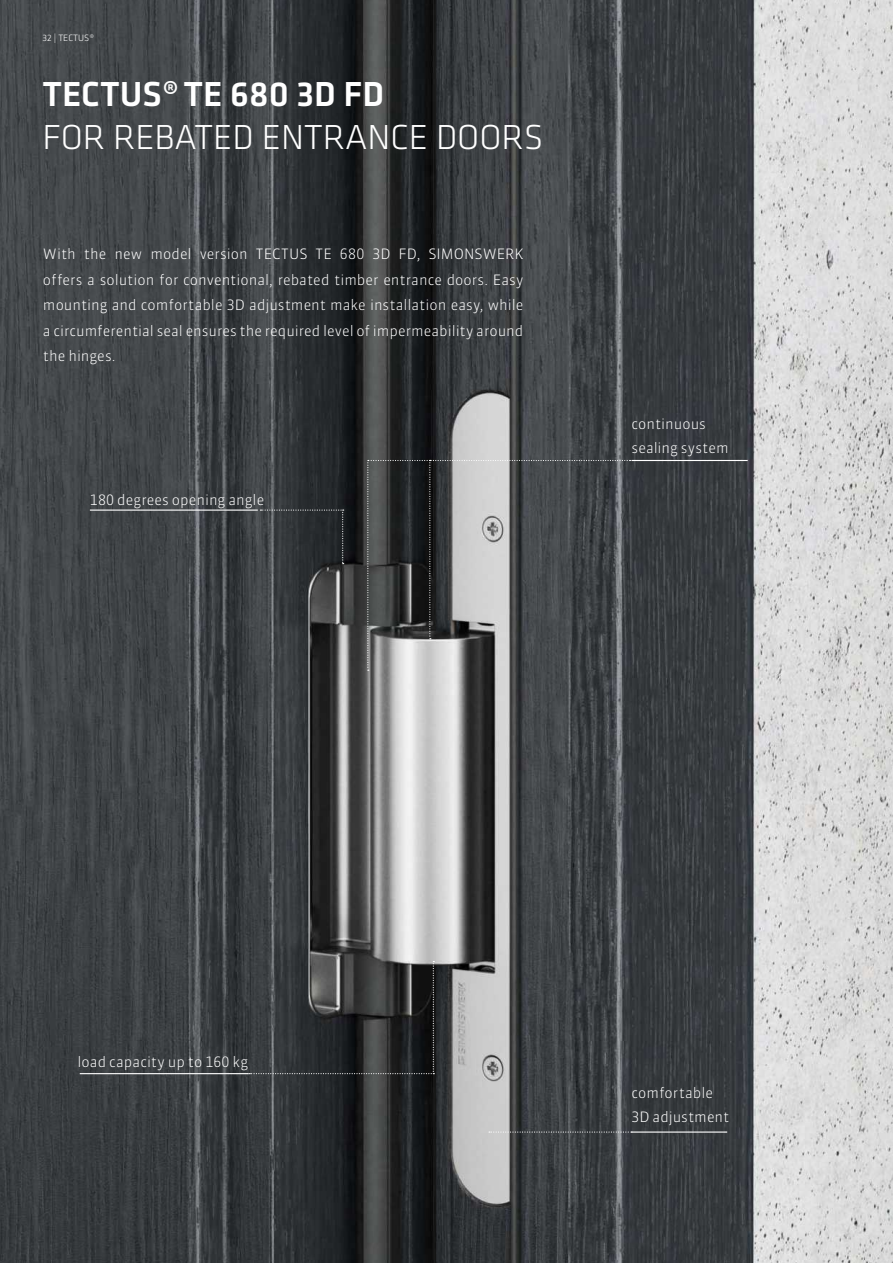
<style>
.page{position:relative;width:893px;height:1263px;background:#fff}
.page>*{position:absolute;margin:0;border:0;box-sizing:border-box;transform-origin:0 0}
.t1{font:300 36px "Klavika";color:#fff}
.t2{font:500 36px "Klavika";color:#fff}
.t3{font:300 14.25px/25.5px "Simonswerk Sanuk";color:#fff}
.t4{font:300 9.45px "Klavika";color:#fff}
</style>
<div class="page">
<img style="left:0;top:0;width:893px;height:1263px">
<svg style="left:367px;top:460px;width:263px;height:211px;background:#5f6163"></svg>
<svg style="left:260px;top:509px;width:84px;height:55px;background:#323639"></svg>
<hr style="left:631px;top:1131px;width:96px;height:1px;background:#fff">
<svg style="left:489px;top:1131px;width:143px;height:1px"></svg>
<hr style="left:631px;top:460px;width:117px;height:1px;background:#fff">
<hr style="left:90px;top:509px;width:168px;height:2px;background:#fff">
<hr style="left:80px;top:1073px;width:169px;height:1px;background:#fff">
<svg style="left:249px;top:961px;width:185px;height:113px;background:#37393a"></svg>
<p class="t4" style="left:43px;top:33px;width:27px">32 | TECTUS</p>
<p class="t4" style="left:89px;top:33px;width:6px">®</p>
<h1 class="t2" style="left:43px;top:74px;width:338px">TECTUS®TE 680 3D FD</h1>
<h1 class="t1" style="left:43px;top:117px;width:497px">FOR RE BATED ENTRANCE DOORS</h1>
<p class="t3" style="left:43px;top:241px;width:482px;text-align:justify">With the new model version TECTUS TE 680 3D FD, SIMONSWERK offers a solution for conventional, rebated timber entrance doors. Easy mounting and comfortable 3D adjustment make installation easy, while a circumferential seal ensures the required level of impermeability around the hinges.</p>
<p class="t3" style="left:90px;top:487px;width:176px">180 degrees opening angle</p>
<p class="t3" style="left:631px;top:412px;width:99px;line-height:24px">continuous sealing system</p>
<p class="t3" style="left:77px;top:1049px;width:172px">load capacity up to 160 kg</p>
<p class="t3" style="left:631px;top:1081px;width:99px;line-height:24px">comfortable<br>3D adjustment</p>
</div>
